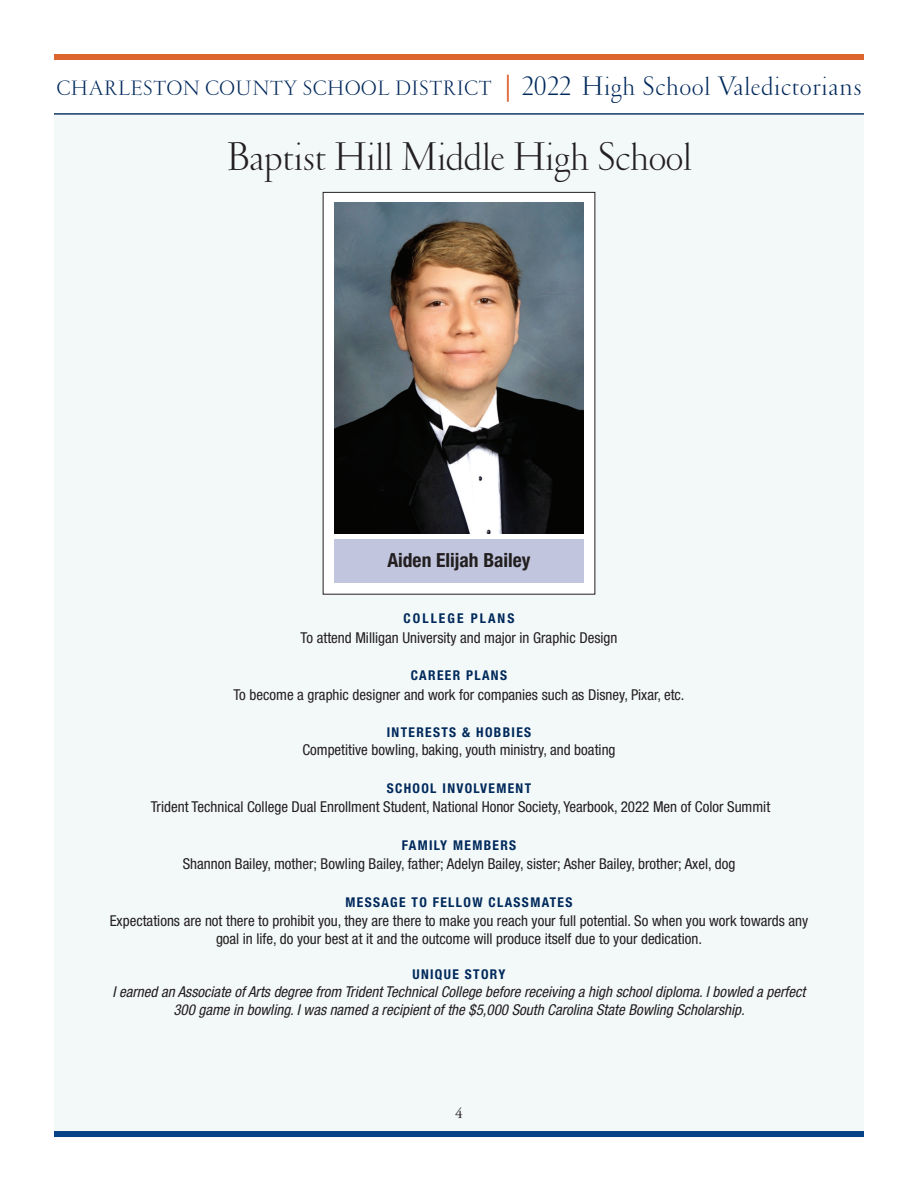
<style>
.page{position:relative;width:918px;height:1188px;background:#fff}
.page>*{position:absolute;margin:0;border:0;box-sizing:border-box;transform-origin:0 0}
.t1{font:300 40.5px "Garamond";color:#231f20}
.t2{font:300 21px "Garamond";letter-spacing:.035em;color:#00295c}
.t3{font:700 condensed 19.5px "Helvetica Neue";color:#231f20}
.t4{font:condensed 15px/18px "Helvetica Neue";color:#231f20;text-align:center}
.t5{font:italic condensed 15px/18px "Helvetica Neue";color:#231f20;text-align:center}
.t6{font:15px "Adobe Garamond";color:#231f20}
.t7{font:700 condensed 13.5px "Helvetica Neue";letter-spacing:.1em;color:#00295c}
.t8{font:700 condensed 13.5px "Helvetica Neue";letter-spacing:.15em;color:#00295c}
.s1{font-family:"Adobe Garamond";font-weight:400;font-size:27px;color:#d9531c}
.s2{font-size:27px}
</style>
<div class="page">
<div style="left:54px;top:114px;width:810px;height:1022px;background:#f3f8f8"></div>
<hr style="left:54px;top:114px;width:810px;height:1px;background:#054286">
<div style="left:54px;top:1131px;width:810px;height:6px;background:#054286"></div>
<div style="left:54px;top:54px;width:810px;height:6px;background:#dd662f"></div>
<div style="left:324px;top:193px;width:271px;height:401px;background:#fff"></div>
<img style="left:334px;top:203px;width:250px;height:330px">
<div style="left:334px;top:540px;width:249px;height:43px;background:#c1c5dd"></div>
<h2 class="t2" style="left:57px;top:81px;width:806px">CHARLESTON COUNTY SCHOOL DISTRICT <span class="s1">|</span> <span class="s2">2022 High School Valedictorians</span></h2>
<h1 class="t1" style="left:226px;top:142px;width:467px">Baptist Hill Middle High School</h1>
<h3 class="t3" style="left:387px;top:553px;width:145px">Aiden Elijah Bailey</h3>
<p class="t8" style="left:404px;top:613px;width:112px">COLLEGE PLANS</p>
<p class="t4" style="left:301px;top:630px;width:318px">To attend Milligan University and major in Graphic Design</p>
<p class="t7" style="left:411px;top:670px;width:98px">CAREER PLANS</p>
<p class="t4" style="left:233px;top:687px;width:453px">To become a graphic designer and work for companies such as Disney, Pixar, etc.</p>
<p class="t7" style="left:387px;top:727px;width:146px">INTERESTS &amp; HOBBIES</p>
<p class="t4" style="left:302px;top:742px;width:315px">Competitive bowling, baking, youth ministry, and boating</p>
<p class="t7" style="left:387px;top:783px;width:146px">SCHOOL INVOLVEMENT</p>
<p class="t4" style="left:151px;top:799px;width:621px">Trident Technical College Dual Enrollment Student, National Honor Society, Yearbook, 2022 Men of Color Summit</p>
<p class="t7" style="left:402px;top:840px;width:116px">FAMILY MEMBERS</p>
<p class="t4" style="left:183px;top:856px;width:554px">Shannon Bailey, mother; Bowling Bailey, father; Adelyn Bailey, sister; Asher Bailey, brother; Axel, dog</p>
<p class="t7" style="left:346px;top:897px;width:228px">MESSAGE TO FELLOW CLASSMATES</p>
<p class="t4" style="left:110px;top:913px;width:700px">Expectations are not there to prohibit you, they are there to make you reach your full potential. So when you work towards any goal in life, do your best at it and the outcome will produce itself due to your dedication.</p>
<p class="t7" style="left:412px;top:969px;width:95px">UNIQUE STORY</p>
<p class="t5" style="left:113px;top:984px;width:694px">Iearned an Associate of Arts degree from Trident TechnicalCollege before receiving a high schooldiploma.Ibowled a perfect<br>300 game in bowling.Iwas named a recipient of the $5,000 South Carolina State Bowling Scholarship.</p>
<p class="t6" style="left:455px;top:1107px;width:9px">4</p>
</div>
